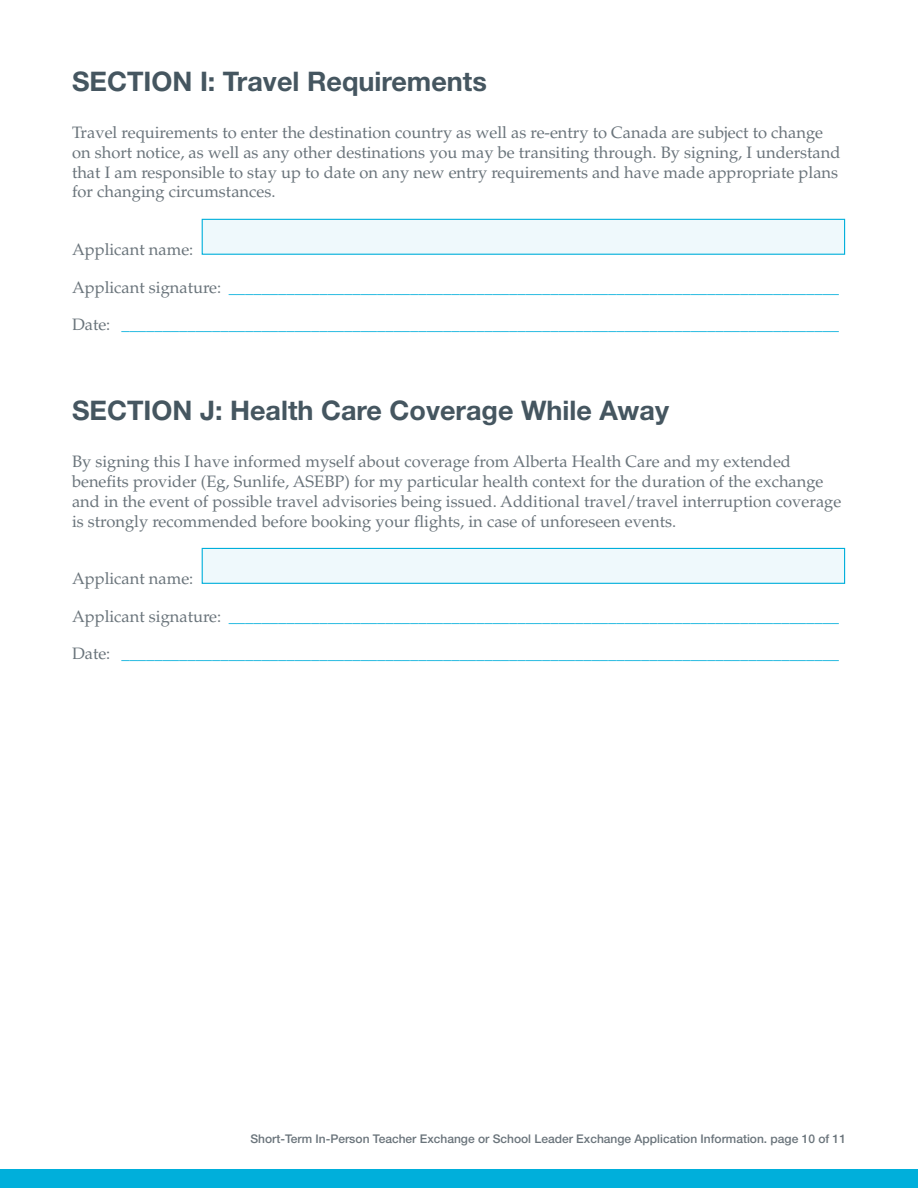
<style>
.page{position:relative;width:918px;height:1188px;background:#fff}
.page>*{position:absolute;margin:0;border:0;box-sizing:border-box;transform-origin:0 0}
.Head-2{font:700 27px "Helvetica Neue LT Std";color:#455660}
.Body_no_indent{font:16.5px/19.8px "Palatino LT Std";color:#6a747b}
.Body_no_indent-2{font:16.5px "Palatino LT Std";color:#00afdb}
.t1{font:500 12px "Helvetica Neue LT Std";color:#6a747b}
.s1{color:#6a747b}
</style>
<div class="page">
<div style="left:0;top:1169px;width:918px;height:19px;background:#00afdb"></div>
<div style="left:202px;top:219px;width:643px;height:36px;background:#eff9fc;border:1px solid #00afdb"></div>
<div style="left:202px;top:548px;width:643px;height:36px;background:#eff9fc;border:1px solid #00afdb"></div>
<p class="Head-2" style="left:72px;top:65px;width:416px">SECTION I: Travel Requirements</p>
<p class="Body_no_indent" style="left:72px;top:123px;width:770px">Travel requirements to enter the destination country as well as re-entry to Canada are subject to change on short notice, as well as any other destinations you may be transiting through. By signing, I understand that I am responsible to stay up to date on any new entry requirements and have made appropriate plans for changing circumstances.</p>
<p class="Body_no_indent" style="left:72px;top:240px;width:123px">Applicant name:</p>
<p class="Body_no_indent-2" style="left:72px;top:277px;width:769px"><span class="s1">Applicant signature:</span> __________________________________________________________________________</p>
<p class="Body_no_indent-2" style="left:72px;top:315px;width:769px"><span class="s1">Date:</span> _______________________________________________________________________________________</p>
<p class="Head-2" style="left:72px;top:394px;width:599px">SECTION J: Health Care Coverage While Away</p>
<p class="Body_no_indent" style="left:72px;top:452px;width:771px">By signing this I have informed myself about coverage from Alberta Health Care and my extended benefits provider (Eg, Sunlife, ASEBP) for my particular health context for the duration of the exchange and in the event of possible travel advisories being issued. Additional travel/travel interruption coverage is strongly recommended before booking your flights, in case of unforeseen events.</p>
<p class="Body_no_indent" style="left:72px;top:569px;width:123px">Applicant name:</p>
<p class="Body_no_indent-2" style="left:72px;top:606px;width:769px"><span class="s1">Applicant signature:</span> __________________________________________________________________________</p>
<p class="Body_no_indent-2" style="left:72px;top:644px;width:769px"><span class="s1">Date:</span> _______________________________________________________________________________________</p>
<p class="t1" style="left:250px;top:1131px;width:597px">Short-Term In-Person Teacher Exchange or School Leader Exchange Application Information. page 10 of 11</p>
</div>
